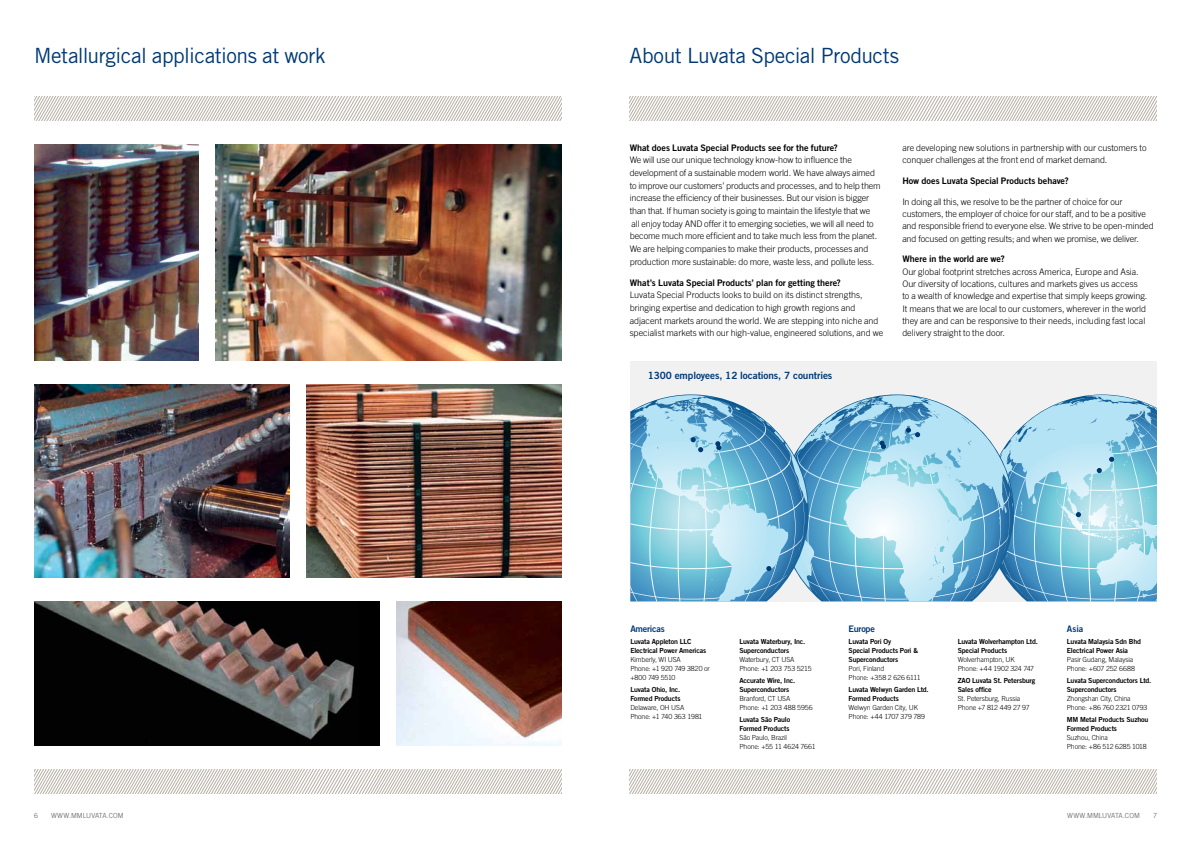
<style>
.page{position:relative;width:1191px;height:842px;background:#fff}
.page>*{position:absolute;margin:0;border:0;box-sizing:border-box;transform-origin:0 0}
.t1{font:21px "Trade Gothic LT Std";letter-spacing:-.02em;color:#003974}
.t2{font:10px "Trade Gothic LT Std Bd 2";letter-spacing:-.01em;color:#003974}
.t3{font:300 9px/12.6px "Trade Gothic LT Std";letter-spacing:-.01em;color:#000}
.t4{font:9px "Trade Gothic LT Std Bd 2";color:#000}
.t5{font:9px "Trade Gothic LT Std Bd 2";letter-spacing:-.025em;color:#003974}
.t6{font:7px/9px "Trade Gothic LT Std Bd 2";letter-spacing:-.02em;color:#000}
.t7{font:300 7px/9px "Trade Gothic LT Std";letter-spacing:-.02em;color:#000}
.t8{font:300 7px "Trade Gothic LT Std";letter-spacing:.005em;color:#58595b}
</style>
<div class="page">
<svg style="left:629px;top:770px;width:528px;height:24px"></svg>
<svg style="left:34px;top:96px;width:527px;height:24px"></svg>
<svg style="left:34px;top:770px;width:527px;height:24px"></svg>
<svg style="left:629px;top:96px;width:528px;height:24px"></svg>
<img style="left:215px;top:144px;width:346px;height:217px">
<img style="left:34px;top:144px;width:164px;height:217px">
<img style="left:397px;top:601px;width:164px;height:145px">
<img style="left:34px;top:385px;width:255px;height:192px">
<img style="left:306px;top:385px;width:255px;height:192px">
<img style="left:34px;top:601px;width:346px;height:145px">
<div style="left:630px;top:361px;width:527px;height:240px;background:#f1f1f2"></div>
<svg style="left:873px;top:394px;width:112px;height:200px"></svg>
<svg style="left:808px;top:397px;width:172px;height:204px;background:#95cae1"></svg>
<svg style="left:876px;top:395px;width:49px;height:13px"></svg>
<svg style="left:985px;top:394px;width:172px;height:207px;background:#96cadf"></svg>
<svg style="left:906px;top:428px;width:14px;height:9px"></svg>
<svg style="left:879px;top:441px;width:7px;height:8px"></svg>
<svg style="left:630px;top:394px;width:178px;height:207px;background:#8dc4db"></svg>
<h1 class="t1" style="left:34px;top:43px;width:293px">Metallurgical applications at work</h1>
<h1 class="t1" style="left:629px;top:43px;width:271px">About Luvata Special Products</h1>
<p class="t4" style="left:630px;top:142px;width:210px">What does Luvata Special Products see for the future?</p>
<p class="t3" style="left:630px;top:154px;width:252px">We will use our unique technology know-how to influence the development of a sustainable modern world. We have always aimed to improve our customers’ products and processes, and to help them increase the efficiency of their businesses. But our vision is bigger than that. If human society is going to maintain the lifestyle that we<br>all enjoy today AND offer it to emerging societies, we will all need to become much more efficient and to take much less from the planet.<br>We are helping companies to make their products, processes and production more sustainable: do more, waste less, and pollute less.</p>
<p class="t4" style="left:630px;top:277px;width:213px">What’s Luvata Special Products’ plan for getting there?</p>
<p class="t3" style="left:630px;top:289px;width:255px">Luvata Special Products looks to build on its distinct strengths, bringing expertise and dedication to high growth regions and adjacent markets around the world. We are stepping into niche and specialist markets with our high-value, engineered solutions, and we</p>
<p class="t2" style="left:648px;top:369px;width:186px">1300 employees, 12 locations, 7 countries</p>
<p class="t3" style="left:902px;top:141px;width:246px;line-height:12.3px">are developing new solutions in partnership with our customers to conquer challenges at the front end of market demand.</p>
<p class="t4" style="left:902px;top:175px;width:168px">How does Luvata Special Products behave?</p>
<p class="t3" style="left:902px;top:195px;width:253px;line-height:12.3px">In doing all this, we resolve to be the partner of choice for our customers, the employer of choice for our staff, and to be a positive and responsible friend to everyone else. We strive to be open-minded and focused on getting results; and when we promise, we deliver.</p>
<p class="t4" style="left:902px;top:254px;width:104px">Where in the world are we?</p>
<p class="t3" style="left:902px;top:265px;width:246px;line-height:12.3px">Our global footprint stretches across America, Europe and Asia.<br>Our diversity of locations, cultures and markets gives us access<br>to a wealth of knowledge and expertise that simply keeps growing.<br>It means that we are local to our customers, wherever in the world they are and can be responsive to their needs, including fast local delivery straight to the door.</p>
<p class="t5" style="left:630px;top:623px;width:36px">Americas</p>
<p class="t6" style="left:630px;top:637px;width:77px">Luvata Appleton LLC<br>Electrical Power Americas</p>
<p class="t7" style="left:630px;top:655px;width:81px">Kimberly, WI USA<br>Phone: +1 920 749 3820 or +800 749 5510</p>
<p class="t6" style="left:630px;top:684px;width:52px">Luvata Ohio, Inc.<br>Formed Products</p>
<p class="t7" style="left:630px;top:703px;width:74px">Delaware, OH USA<br>Phone: +1 740 363 1981</p>
<p class="t6" style="left:739px;top:637px;width:67px">Luvata Waterbury, Inc.<br>Superconductors</p>
<p class="t7" style="left:739px;top:655px;width:74px">Waterbury, CT USA<br>Phone: +1 203 753 5215</p>
<p class="t6" style="left:739px;top:675px;width:57px">Accurate Wire, Inc.<br>Superconductors</p>
<p class="t7" style="left:739px;top:694px;width:75px">Branford, CT USA<br>Phone: +1 203 488 5956</p>
<p class="t6" style="left:739px;top:714px;width:52px">Luvata São Paulo<br>Formed Products</p>
<p class="t7" style="left:739px;top:732px;width:78px">São Paulo, Brazil<br>Phone: +55 11 4624 7661</p>
<p class="t5" style="left:848px;top:623px;width:28px">Europe</p>
<p class="t6" style="left:848px;top:637px;width:71px">Luvata Pori Oy<br>Special Products Pori &amp;<br>Superconductors</p>
<p class="t7" style="left:848px;top:664px;width:74px">Pori, Finland<br>Phone: +358 2 626 6111</p>
<p class="t6" style="left:848px;top:684px;width:82px">Luvata Welwyn Garden Ltd.<br>Formed Products</p>
<p class="t7" style="left:848px;top:703px;width:78px">Welwyn Garden City, UK<br>Phone: +44 1707 379 789</p>
<p class="t6" style="left:957px;top:637px;width:82px">Luvata Wolverhampton Ltd.<br>Special Products</p>
<p class="t7" style="left:957px;top:655px;width:78px">Wolverhampton, UK<br>Phone: +44 1902 324 747</p>
<p class="t6" style="left:957px;top:675px;width:79px">ZAO Luvata St. Petersburg<br>Sales office</p>
<p class="t7" style="left:957px;top:694px;width:74px">St. Petersburg, Russia<br>Phone +7 812 449 27 97</p>
<p class="t5" style="left:1066px;top:623px;width:18px">Asia</p>
<p class="t6" style="left:1066px;top:637px;width:76px">Luvata Malaysia Sdn Bhd<br>Electrical Power Asia</p>
<p class="t7" style="left:1066px;top:655px;width:70px">Pasir Gudang, Malaysia<br>Phone: +607 252 6688</p>
<p class="t6" style="left:1066px;top:675px;width:86px">Luvata Superconductors Ltd.<br>Superconductors</p>
<p class="t7" style="left:1066px;top:694px;width:82px">Zhongshan City, China<br>Phone: +86 760 2321 0793</p>
<p class="t6" style="left:1066px;top:714px;width:83px">MM Metal Products Suzhou<br>Formed Products</p>
<p class="t7" style="left:1066px;top:732px;width:81px">Suzhou, China<br>Phone: +86 512 6285 1018</p>
<p class="t8" style="left:34px;top:811px;width:5px">6</p>
<p class="t8" style="left:51px;top:811px;width:74px">WWW.MMLUVATA.COM</p>
<p class="t8" style="left:1067px;top:811px;width:74px">WWW.MMLUVATA.COM</p>
<p class="t8" style="left:1153px;top:811px;width:5px">7</p>
</div>
